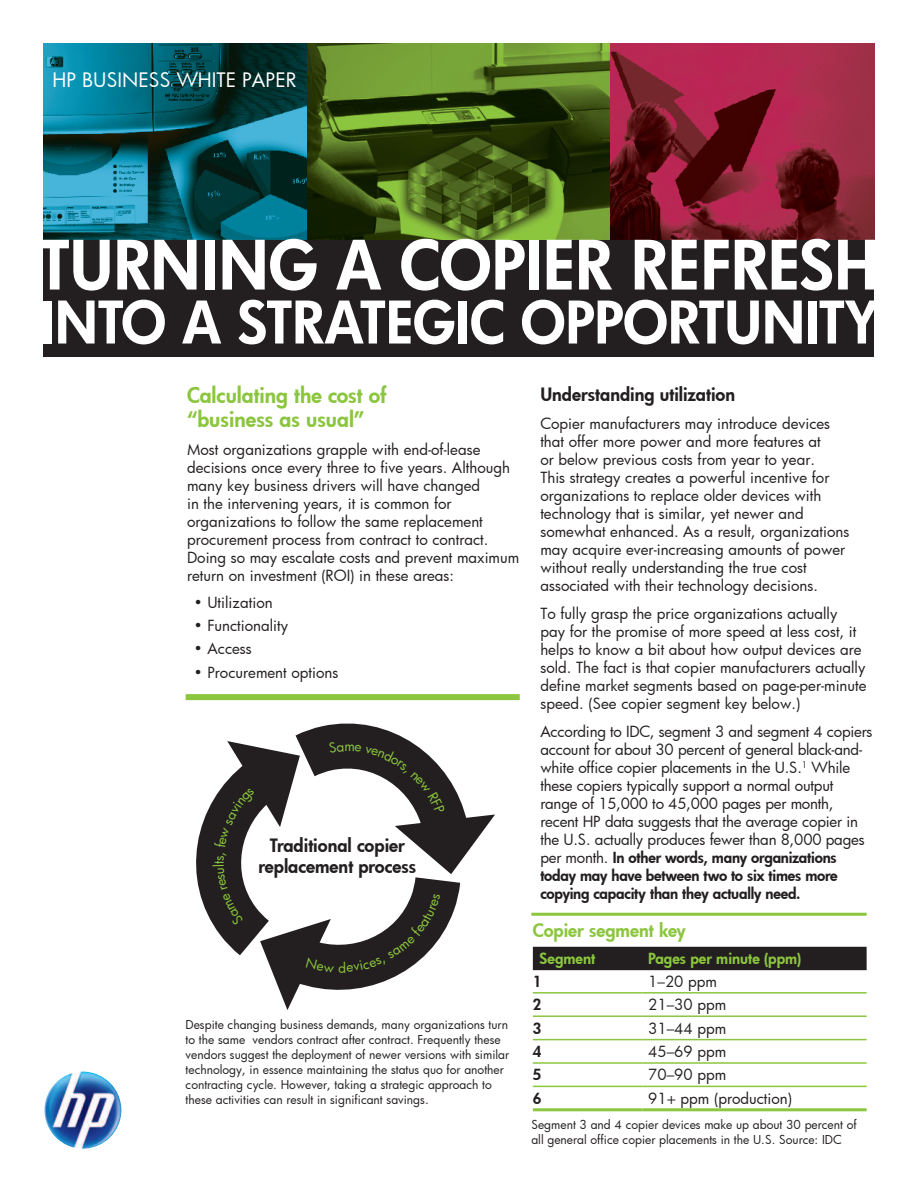
<style>
.page{position:relative;width:918px;height:1188px;background:#fff}
.page>*{position:absolute;margin:0;border:0;box-sizing:border-box;transform-origin:0 0}
.t1{font:66px "Futura Hv";color:#fff}
.t2{font:57px "Futura Hv";color:#fff}
.t3{font:21px/24px "Futura Hv";color:#8bc63e}
.t4{font:19.5px "Futura Bk";color:#fff}
.t5{font:18px/21px "Futura Hv";color:#231f20;text-align:center}
.t6{font:18px "Futura Hv";color:#8bc63e}
.t7{font:15px/18px "Futura Bk";color:#231f20}
.t8{font:15px/18px "Futura Hv";letter-spacing:-.015em;color:#231f20;text-align:justify}
.t9{font:15px "Futura Hv";color:#8bc63e}
.t10{font:13.5px "Futura Bk";color:#8bc63e}
.t11{font:12px/15px "Futura Bk";color:#231f20}
.s1{font-family:"Futura Bk"}
</style>
<div class="page">
<div style="left:44px;top:227px;width:830px;height:130px;background:#231f20"></div>
<img style="left:44px;top:44px;width:830px;height:195px">
<svg style="left:196px;top:801px;width:17px;height:123px"></svg>
<div style="left:186px;top:694px;width:334px;height:6px;background:#8bc63e"></div>
<hr style="left:531px;top:913px;width:336px;height:3px;background:#8bc63e">
<div style="left:533px;top:947px;width:334px;height:23px;background:#231f20"></div>
<hr style="left:533px;top:992px;width:109px;height:2px;background:#8bc63e">
<hr style="left:642px;top:992px;width:225px;height:2px;background:#8bc63e">
<hr style="left:533px;top:1015px;width:109px;height:2px;background:#8bc63e">
<hr style="left:642px;top:1015px;width:225px;height:2px;background:#8bc63e">
<hr style="left:533px;top:1039px;width:109px;height:1px;background:#8bc63e">
<hr style="left:642px;top:1039px;width:225px;height:1px;background:#8bc63e">
<hr style="left:533px;top:1062px;width:109px;height:2px;background:#8bc63e">
<hr style="left:642px;top:1062px;width:225px;height:2px;background:#8bc63e">
<hr style="left:533px;top:1086px;width:109px;height:1px;background:#8bc63e">
<hr style="left:642px;top:1086px;width:225px;height:1px;background:#8bc63e">
<hr style="left:533px;top:1108px;width:109px;height:3px;background:#8bc63e">
<hr style="left:642px;top:1108px;width:225px;height:3px;background:#8bc63e">
<img style="left:44px;top:1072px;width:77px;height:77px;border-radius:38px">
<svg style="left:213px;top:723px;width:282px;height:287px"></svg>
<h3 class="t4" style="left:52px;top:67px;width:245px">HP BUSINESS WHITE PAPER</h3>
<h1 class="t1" style="left:40px;top:221px;width:840px">Turning a copier refresh</h1>
<h2 class="t2" style="left:40px;top:284px;width:840px">into a strategic opportunity</h2>
<h3 class="t3" style="left:187px;top:383px;width:201px">Calculating the cost of “business as usual”</h3>
<p class="t7" style="left:187px;top:440px;width:334px">Most organizations grapple with end-of-lease decisions once every three to five years. Although many key business drivers will have changed<br>in the intervening years, it is common for organizations to follow the same replacement procurement process from contract to contract.<br>Doing so may escalate costs and prevent maximum return on investment (ROI) in these areas:</p>
<p class="t7" style="left:194px;top:593px;width:80px">• Utilization</p>
<p class="t7" style="left:194px;top:616px;width:96px">• Functionality</p>
<p class="t7" style="left:194px;top:640px;width:60px">• Access</p>
<p class="t7" style="left:194px;top:663px;width:146px">• Procurement options</p>
<p class="t10" style="left:210px;top:864px;width:5px;rotate:-90deg">t</p>
<p class="t5" style="left:258px;top:834px;width:159px">Traditional copier replacement process</p>
<p class="t11" style="left:186px;top:1017px;width:325px">Despite changing business demands, many organizations turn to the same vendors contract after contract. Frequently these vendors suggest the deployment of newer versions with similar technology, in essence maintaining the status quo for another contracting cycle. However, taking a strategic approach to these activities can result in significant savings.</p>
<p class="t5" style="left:540px;top:383px;width:196px">Understanding utilization</p>
<p class="t7" style="left:540px;top:414px;width:310px">Copier manufacturers may introduce devices that offer more power and more features at<br>or below previous costs from year to year.<br>This strategy creates a powerful incentive for organizations to replace older devices with technology that is similar, yet newer and somewhat enhanced. As a result, organizations may acquire ever-increasing amounts of power without really understanding the true cost associated with their technology decisions.</p>
<p class="t7" style="left:540px;top:604px;width:328px">To fully grasp the price organizations actually<br>pay for the promise of more speed at less cost, it helps to know a bit about how output devices are sold. The fact is that copier manufacturers actually define market segments based on page-per-minute speed. (See copier segment key below.)</p>
<p class="t7" style="left:540px;top:722px;width:334px">According to IDC, segment 3 and segment 4 copiers account for about 30 percent of general black-and&shy;white office copier placements in the U.S.<sup>1</sup> While these copiers typically support a normal output range of 15,000 to 45,000 pages per month, recent HP data suggests that the average copier in the U.S. actually produces fewer than 8,000 pages</p>
<p class="t8" style="left:540px;top:848px;width:299px"><span class="s1">per month.</span> In other words, many organizations today may have between two to six times more copying capacity than they actually need.</p>
<p class="t6" style="left:533px;top:918px;width:155px">Copier segment key</p>
<p class="t9" style="left:540px;top:949px;width:57px">Segment</p>
<p class="t9" style="left:648px;top:949px;width:155px">Pages per minute (ppm)</p>
<p class="t8" style="left:533px;top:972px;width:10px">1</p>
<p class="t7" style="left:648px;top:972px;width:70px">1–20 ppm</p>
<p class="t8" style="left:533px;top:995px;width:10px">2</p>
<p class="t7" style="left:648px;top:995px;width:79px">21–30 ppm</p>
<p class="t8" style="left:533px;top:1019px;width:10px">3</p>
<p class="t7" style="left:648px;top:1019px;width:79px">31–44 ppm</p>
<p class="t8" style="left:533px;top:1042px;width:10px">4</p>
<p class="t7" style="left:648px;top:1042px;width:79px">45–69 ppm</p>
<p class="t8" style="left:533px;top:1066px;width:10px">5</p>
<p class="t7" style="left:648px;top:1066px;width:79px">70–90 ppm</p>
<p class="t8" style="left:533px;top:1089px;width:10px">6</p>
<p class="t7" style="left:648px;top:1089px;width:145px">91+ ppm (production)</p>
<p class="t11" style="left:531px;top:1117px;width:327px">Segment 3 and 4 copier devices make up about 30 percent of all general office copier placements in the U.S. Source: IDC</p>
</div>
